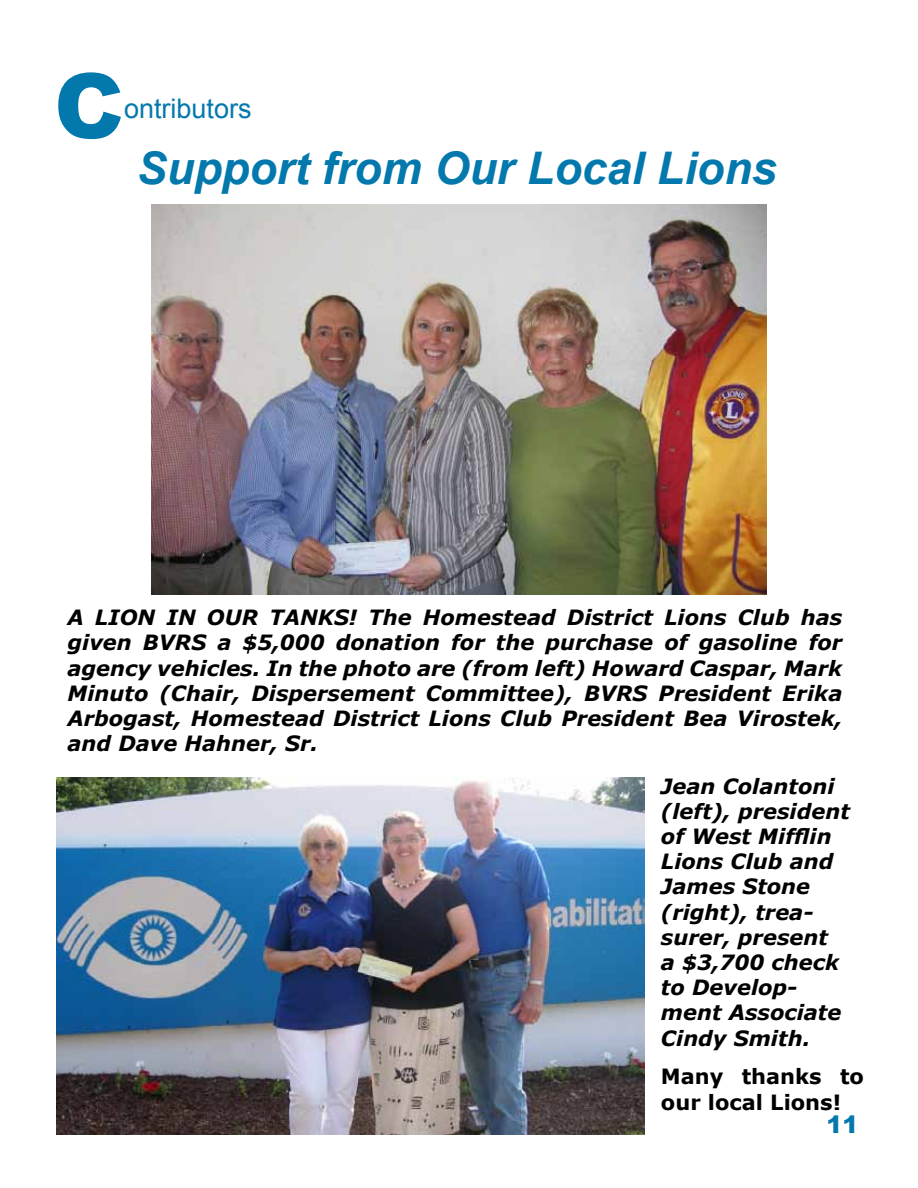
<style>
.page{position:relative;width:918px;height:1188px;background:#fff}
.page>*{position:absolute;margin:0;border:0;box-sizing:border-box;transform-origin:0 0}
.t1{font:900 90px "Arial";color:#0378ad}
.Paragraph_Style_text{font:italic 700 45px "Arial";color:#0378ad}
.t2{font:27px "Arial";color:#0378ad}
.Paragraph_Style_text-2{font:900 24px "Arial";color:#0378ad}
.Paragraph_Style_text-3{font:italic 700 21px/25.2px "Verdana";color:#000;text-align:justify}
.Paragraph_Style_text-4{font:700 21px/25.2px "Verdana";color:#000}
</style>
<div class="page">
<img style="left:152px;top:205px;width:614px;height:389px">
<img style="left:56px;top:778px;width:589px;height:357px">
<p class="t1" style="left:54px;top:40px;width:72px">C</p>
<p class="t2" style="left:124px;top:91px;width:129px">ontributors</p>
<p class="Paragraph_Style_text" style="left:137px;top:138px;width:642px">Support from Our Local Lions</p>
<p class="Paragraph_Style_text-3" style="left:68px;top:605px;width:776px">A LION IN OUR TANKS! The Homestead District Lions Club has given BVRS a $5,000 donation for the purchase of gasoline for agency vehicles. In the photo are (from left) Howard Caspar, Mark Minuto (Chair, Dispersement Committee), BVRS President Erika Arbogast, Homestead District Lions Club President Bea Virostek, and Dave Hahner, Sr.</p>
<p class="Paragraph_Style_text-3" style="left:661px;top:773px;width:190px;text-align:left">Jean Colantoni (left), president of West Mifflin<br>Lions Club and<br>James Stone (right), trea&shy;surer, present<br>a $3,700 check to Develop&shy;ment Associate<br>Cindy Smith.</p>
<p class="Paragraph_Style_text-4" style="left:661px;top:1064px;width:205px">Many thanks to our local Lions!</p>
<p class="Paragraph_Style_text-2" style="left:826px;top:1107px;width:34px">11</p>
</div>
